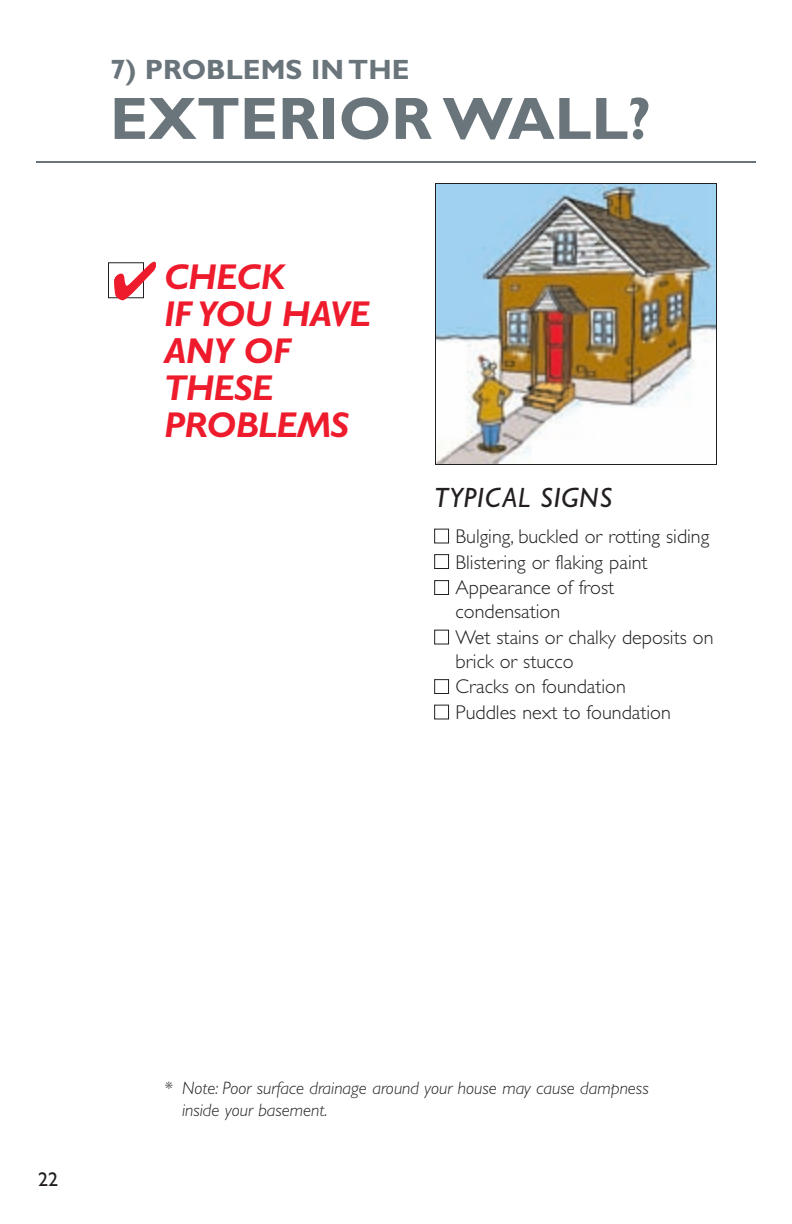
<style>
.page{position:relative;width:792px;height:1224px;background:#fff}
.page>*{position:absolute;margin:0;border:0;box-sizing:border-box;transform-origin:0 0}
.t1{font:700 60px "Gill Sans Std";color:#6a747b}
.t2{font:italic 700 36px/37px "Gill Sans Std";letter-spacing:-.015em;color:#ee1b2c}
.t3{font:700 28px "Gill Sans Std";color:#6a747b}
.t4{font:italic 28px "Gill Sans Std";letter-spacing:.03em;color:#231f20}
.t5{font:300 20px/24px "Gill Sans Std";color:#231f20}
.t6{font:20px "Gill Sans Std";color:#231f20}
.t7{font:italic 300 18px/21.6px "Gill Sans Std";color:#231f20}
.s1{color:#fff}
</style>
<div class="page">
<img style="left:437px;top:185px;width:278px;height:278px">
<div style="left:435px;top:183px;width:282px;height:282px;border:1px solid #231f20"></div>
<div style="left:108px;top:262px;width:36px;height:36px;border:1px solid #231f20"></div>
<hr style="left:36px;top:161px;width:720px;height:2px;background:#6a747b">
<h3 class="t3" style="left:110px;top:59px;width:301px">7) PROBLEMS IN THE</h3>
<h1 class="t1" style="left:110px;top:96px;width:543px">EXTERIOR WALL?</h1>
<h2 class="t2" style="left:164px;top:262px;width:208px;text-indent:-52px">✔ CHECK<br>IF YOU HAVE<br>ANY OF<br>THESE<br>PROBLEMS</h2>
<h3 class="t4" style="left:434px;top:487px;width:180px">TYPICAL SIGNS</h3>
<p class="t5" style="left:434px;top:526px;width:277px"><span class="s1">■</span> Bulging, buckled or rotting siding</p>
<p class="t5" style="left:434px;top:552px;width:215px"><span class="s1">■</span> Blistering or flaking paint</p>
<p class="t5" style="left:456px;top:577px;width:160px;text-indent:-22px"><span class="s1">■</span> Appearance of frost condensation</p>
<p class="t5" style="left:456px;top:627px;width:259px;text-indent:-22px"><span class="s1">■</span> Wet stains or chalky deposits on brick or stucco</p>
<p class="t5" style="left:434px;top:677px;width:193px"><span class="s1">■</span> Cracks on foundation</p>
<p class="t5" style="left:434px;top:702px;width:238px"><span class="s1">■</span> Puddles next to foundation</p>
<p class="t6" style="left:38px;top:1171px;width:21px">22</p>
<p class="t7" style="left:182px;top:1079px;width:468px;text-indent:-18px">* Note: Poor surface drainage around your house may cause dampness inside your basement.</p>
</div>
